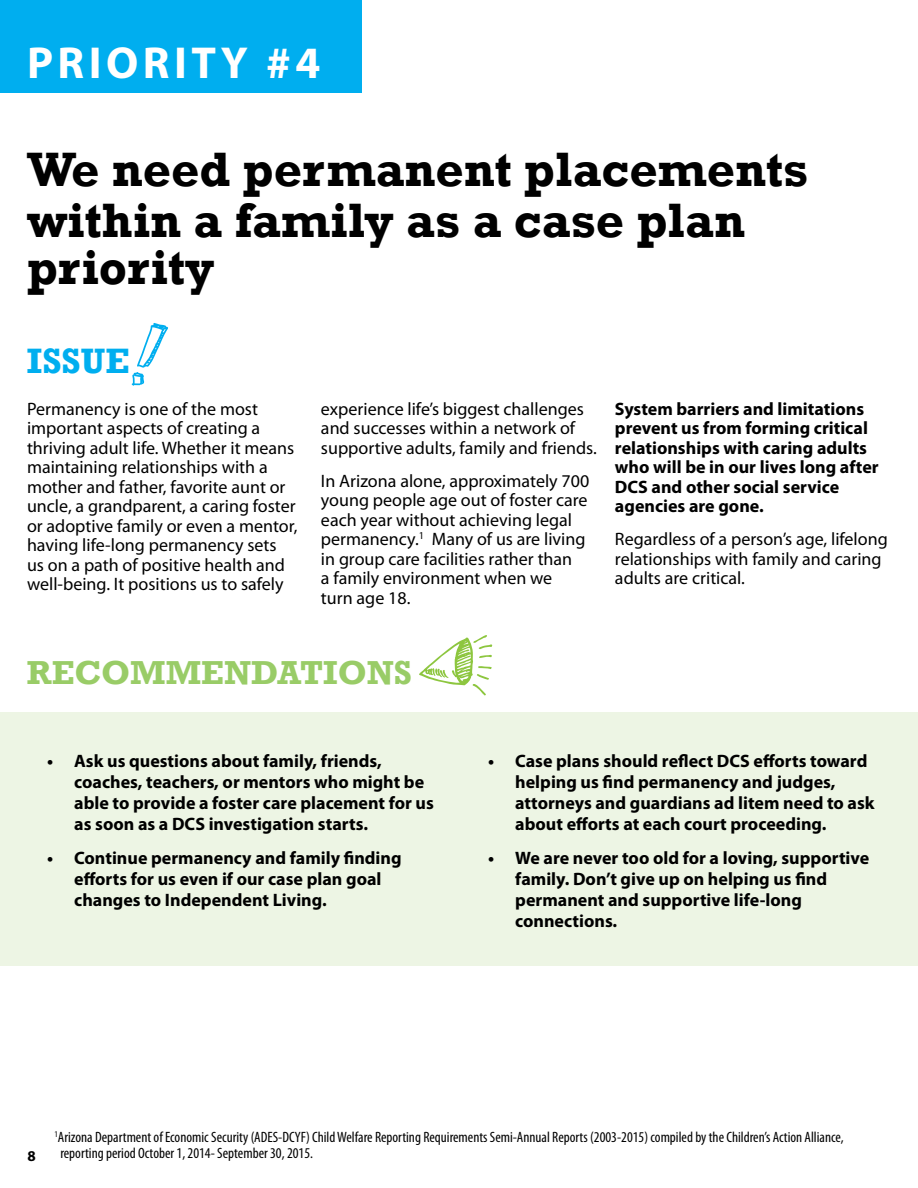
<style>
.page{position:relative;width:918px;height:1188px;background:#fff}
.page>*{position:absolute;margin:0;border:0;box-sizing:border-box;transform-origin:0 0}
.t1{font:700 49.5px/51px "Rockwell";color:#000}
.t2{font:700 45px "Myriad Pro";color:#fff}
.t3{font:700 36.15px "Rockwell";color:#00aeef}
.t4{font:700 34.05px "Rockwell";color:#99cc67}
.t5{font:18px/19.5px "Myriad Pro";color:#000}
.t6{font:700 18px/21px "Myriad Pro";color:#000}
.t7{font:condensed 15px "Myriad Pro";color:#000}
.t8{font:700 15px "Myriad Pro";color:#000}
</style>
<div class="page">
<div style="left:0;top:712px;width:918px;height:253px;background:#edf5e4"></div>
<div style="left:0;top:0;width:362px;height:93px;background:#00aeef"></div>
<svg style="left:419px;top:635px;width:73px;height:61px"></svg>
<svg style="left:132px;top:323px;width:36px;height:63px"></svg>
<h2 class="t2" style="left:27px;top:33px;width:29px">PRIORITY</h2>
<h2 class="t2" style="left:266px;top:33px;width:56px">#4</h2>
<h1 class="t1" style="left:27px;top:144px;width:783px">We need permanent placements within a family as a case plan</h1>
<h1 class="t1" style="left:27px;top:242px;width:189px">priority</h1>
<h3 class="t3" style="left:27px;top:339px;width:104px">ISSUE</h3>
<p class="t5" style="left:27px;top:399px;width:272px">Permanency is one of the most important aspects of creating a thriving adult life. Whether it means maintaining relationships with a mother and father, favorite aunt or uncle, a grandparent, a caring foster or adoptive family or even a mentor, having life-long permanency sets us on a path of positive health and well-being. It positions us to safely</p>
<p class="t5" style="left:321px;top:399px;width:277px">experience life’s biggest challenges and successes within a network of supportive adults, family and friends.</p>
<p class="t5" style="left:321px;top:471px;width:270px">In Arizona alone, approximately 700 young people age out of foster care each year without achieving legal permanency.<sup>1</sup> Many of us are living in group care facilities rather than<br>a family environment when we<br>turn age 18.</p>
<p class="t6" style="left:615px;top:398px;width:265px;line-height:19.5px">System barriers and limitations prevent us from forming critical relationships with caring adults who will be in our lives long after<br>DCS and other social service agencies are gone.</p>
<p class="t5" style="left:615px;top:529px;width:274px">Regardless of a person’s age, lifelong relationships with family and caring adults are critical.</p>
<h3 class="t4" style="left:27px;top:652px;width:386px">RECOMMENDATIONS</h3>
<p class="t6" style="left:74px;top:750px;width:361px;text-indent:-27px">• Ask us questions about family, friends, coaches, teachers, or mentors who might be able to provide a foster care placement for us as soon as a DCS investigation starts.</p>
<p class="t6" style="left:74px;top:847px;width:329px;text-indent:-27px">• Continue permanency and family finding efforts for us even if our case plan goal changes to Independent Living.</p>
<p class="t6" style="left:515px;top:750px;width:361px;text-indent:-27px">• Case plans should reflect DCS efforts toward helping us find permanency and judges, attorneys and guardians ad litem need to ask about efforts at each court proceeding.</p>
<p class="t6" style="left:515px;top:847px;width:356px;text-indent:-27px">• We are never too old for a loving, supportive family. Don’t give up on helping us find permanent and supportive life-long connections.</p>
<p class="t7" style="left:55px;top:1128px;width:791px"><sup>1</sup>Arizona Department of Economic Security (ADES-DCYF) Child Welfare Reporting Requirements Semi-Annual Reports (2003-2015) compiled by the Children’s Action Alliance,</p>
<p class="t8" style="left:27px;top:1146px;width:10px">8</p>
<p class="t7" style="left:60px;top:1144px;width:254px">reporting period October 1, 2014- September 30, 2015.</p>
</div>
